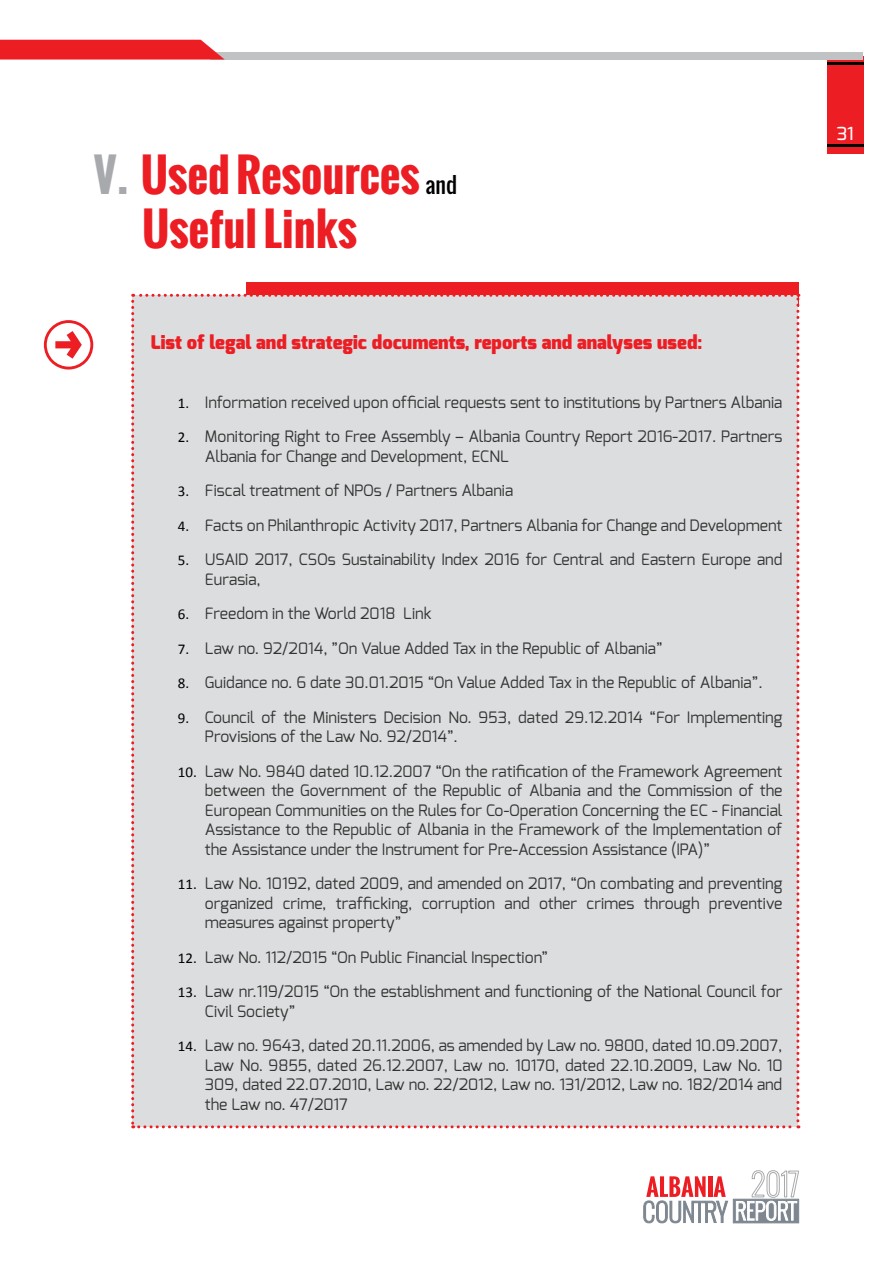
<style>
.page{position:relative;width:893px;height:1263px;background:#fff}
.page>*{position:absolute;margin:0;border:0;box-sizing:border-box;transform-origin:0 0}
.t1{font:700 45px/54px "Oswald";color:#ed1d24}
.t2{font:900 18.75px "Exo";color:#ed1d24}
.t3{font:500 18px "Exo";color:#fff}
.t4{font:15.75px/19.5px "Exo";color:#333}
.s1{color:#a7a9ac}
.s2{font-weight:400;font-size:21.75px;color:#000}
.s3{font-family:"Calibri";font-size:15px;color:#000}
</style>
<div class="page">
<div style="left:733px;top:1199px;width:66px;height:24px;background:#7e8790"></div>
<svg style="left:643px;top:1176px;width:85px;height:48px"></svg>
<div style="left:827px;top:57px;width:36px;height:97px;background:#ed1d24"></div>
<hr style="left:827px;top:62px;width:36px;height:2px;background:#000">
<hr style="left:827px;top:145px;width:36px;height:2px;background:#000">
<div style="left:210px;top:53px;width:653px;height:7px;background:#c0c2c4"></div>
<svg style="left:0;top:40px;width:225px;height:20px;background:#ed2d34"></svg>
<svg style="left:735px;top:1170px;width:64px;height:51px"></svg>
<div style="left:247px;top:282px;width:552px;height:25px;background:#ed1d24"></div>
<div style="left:131px;top:294px;width:668px;height:834px;background:#dcddde"></div>
<svg style="left:44px;top:320px;width:49px;height:49px"></svg>
<h1 class="t1" style="left:142px;top:148px;width:317px;text-indent:-48px"><span class="s1">V.</span> Used Resources <span class="s2">and<br></span>Useful Links</h1>
<p class="t2" style="left:151px;top:330px;width:553px">List of legal and strategic documents, reports and analyses used:</p>
<p class="t4" style="left:178px;top:392px;width:606px"><span class="s3">1.</span> Information received upon official requests sent to institutions by Partners Albania</p>
<p class="t4" style="left:205px;top:427px;width:579px;text-indent:-27px"><span class="s3">2.</span> Monitoring Right to Free Assembly – Albania Country Report 2016-2017. Partners<br>Albania for Change and Development, ECNL</p>
<p class="t4" style="left:178px;top:481px;width:337px"><span class="s3">3.</span> Fiscal treatment of NPOs / Partners Albania</p>
<p class="t4" style="left:178px;top:515px;width:606px"><span class="s3">4.</span> Facts on Philanthropic Activity 2017, Partners Albania for Change and Development</p>
<p class="t4" style="left:205px;top:550px;width:579px;text-indent:-27px"><span class="s3">5.</span> USAID 2017, CSOs Sustainability Index 2016 for Central and Eastern Europe and<br>Eurasia,</p>
<p class="t4" style="left:178px;top:604px;width:255px"><span class="s3">6.</span> Freedom in the World 2018 Link</p>
<p class="t4" style="left:178px;top:638px;width:486px"><span class="s3">7.</span> Law no. 92/2014, ”On Value Added Tax in the Republic of Albania”</p>
<p class="t4" style="left:178px;top:673px;width:586px"><span class="s3">8.</span> Guidance no. 6 date 30.01.2015 “On Value Added Tax in the Republic of Albania”.</p>
<p class="t4" style="left:205px;top:707px;width:579px;text-indent:-27px"><span class="s3">9.</span> Council of the Ministers Decision No. 953, dated 29.12.2014 “For Implementing<br>Provisions of the Law No. 92/2014”.</p>
<p class="t4" style="left:205px;top:761px;width:579px;text-align:justify;text-indent:-27px"><span class="s3">10.</span> Law No. 9840 dated 10.12.2007 “On the ratification of the Framework Agreement between the Government of the Republic of Albania and the Commission of the European Communities on the Rules for Co-Operation Concerning the EC - Financial Assistance to the Republic of Albania in the Framework of the Implementation of the Assistance under the Instrument for Pre-Accession Assistance (IPA)”</p>
<p class="t4" style="left:205px;top:874px;width:579px;text-align:justify;text-indent:-27px"><span class="s3">11.</span> Law No. 10192, dated 2009, and amended on 2017, “On combating and preventing organized crime, trafficking, corruption and other crimes through preventive measures against property”</p>
<p class="t4" style="left:178px;top:947px;width:372px"><span class="s3">12.</span> Law No. 112/2015 “On Public Financial Inspection”</p>
<p class="t4" style="left:205px;top:982px;width:579px;text-indent:-27px"><span class="s3">13.</span> Law nr.119/2015 “On the establishment and functioning of the National Council for<br>Civil Society”</p>
<p class="t4" style="left:205px;top:1036px;width:579px;text-align:justify;text-indent:-27px"><span class="s3">14.</span> Law no. 9643, dated 20.11.2006, as amended by Law no. 9800, dated 10.09.2007, Law No. 9855, dated 26.12.2007, Law no. 10170, dated 22.10.2009, Law No. 10<br>309, dated 22.07.2010, Law no. 22/2012, Law no. 131/2012, Law no. 182/2014 and the Law no. 47/2017</p>
<p class="t3" style="left:837px;top:122px;width:19px">31</p>
</div>
